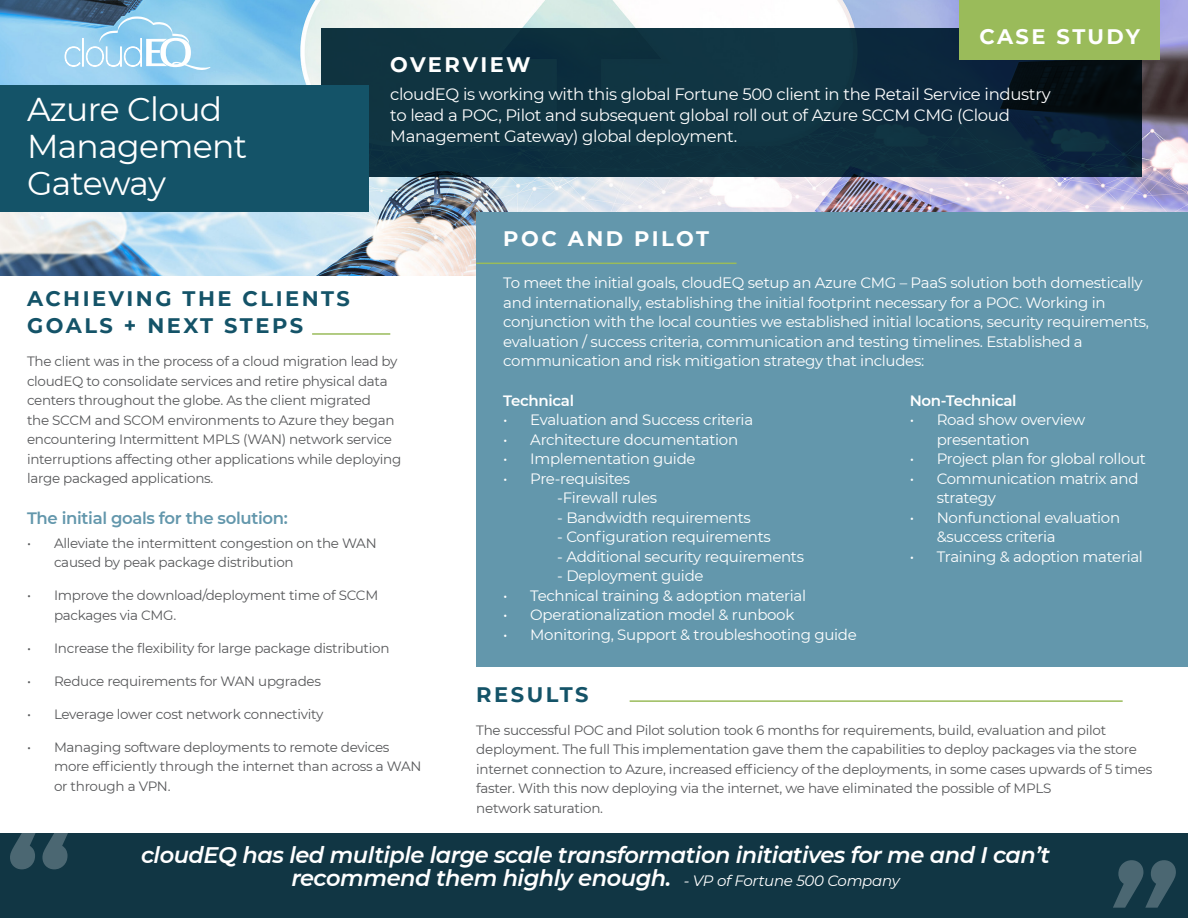
<style>
.page{position:relative;width:1188px;height:918px;background:#fff}
.page>*{position:absolute;margin:0;border:0;box-sizing:border-box;transform-origin:0 0}
.t1{font:italic 600 153.15px "Montserrat";color:#fff}
.t2{font:33px/36.6px "Montserrat";letter-spacing:-.02em;color:#fff}
.t3{font:italic 600 22.5px/22.5px "Montserrat";letter-spacing:-.02em;color:#fff;text-align:center}
.t4{font:700 21px/27px "Montserrat";letter-spacing:.12em;color:#145368}
.t5{font:700 21px "Montserrat";letter-spacing:.115em;color:#fff}
.t6{font:16.5px/21px "Montserrat";letter-spacing:-.02em;color:#fff}
.t7{font:600 16.5px "Montserrat";letter-spacing:-.02em;color:#6397ac}
.t8{font:15px/19.5px "Montserrat";letter-spacing:-.02em;color:#fff}
.t9{font:600 15px "Montserrat";letter-spacing:-.02em;color:#fff}
.t10{font:13.5px/19.5px "Montserrat";letter-spacing:-.02em;color:#57585a}
.s1{font-weight:400;font-size:15px}
</style>
<div class="page">
<img style="left:0;top:0;width:1188px;height:275px">
<div style="left:321px;top:28px;width:821px;height:148px;background:#113644"></div>
<div style="left:0;top:85px;width:369px;height:127px;background:#145368"></div>
<hr style="left:312px;top:333px;width:78px;height:2px;background:#9abb5a">
<hr style="left:630px;top:700px;width:493px;height:2px;background:#9abb5a">
<svg style="left:65px;top:17px;width:145px;height:53px;background:#a0d1ec"></svg>
<div style="left:959px;top:1px;width:201px;height:59px;background:#9abb5a"></div>
<div style="left:476px;top:212px;width:712px;height:454px;background:#6397ac"></div>
<hr style="left:476px;top:263px;width:261px;height:1px;background:#9abb5a">
<div style="left:0;top:833px;width:1188px;height:85px;background:#113644"></div>
<p class="t2" style="left:27px;top:90px;width:222px">Azure Cloud<br>Management<br>Gateway</p>
<p class="t5" style="left:979px;top:22px;width:162px">CASE STUDY</p>
<p class="t5" style="left:390px;top:49px;width:142px">OVERVIEW</p>
<p class="t6" style="left:390px;top:83px;width:662px">cloudEQ is working with this global Fortune 500 client in the Retail Service industry to lead a POC, Pilot and subsequent global roll out of Azure SCCM CMG (Cloud<br>Management Gateway) global deployment.</p>
<p class="t4" style="left:27px;top:284px;width:325px">ACHIEVING THE CLIENTS<br>GOALS + NEXT STEPS</p>
<p class="t10" style="left:27px;top:351px;width:376px">The client was in the process of a cloud migration lead by cloudEQ to consolidate services and retire physical data centers throughout the globe. As the client migrated<br>the SCCM and SCOM environments to Azure they began encountering Intermittent MPLS (WAN) network service interruptions affecting other applications while deploying large packaged applications.</p>
<p class="t7" style="left:27px;top:506px;width:262px">The initial goals for the solution:</p>
<p class="t10" style="left:54px;top:533px;width:324px;text-indent:-27px">• Alleviate the intermittent congestion on the WAN caused by peak package distribution</p>
<p class="t10" style="left:54px;top:585px;width:326px;text-indent:-27px">• Improve the download/deployment time of SCCM packages via CMG.</p>
<p class="t10" style="left:27px;top:638px;width:364px">• Increase the flexibility for large package distribution</p>
<p class="t10" style="left:27px;top:671px;width:296px">• Reduce requirements for WAN upgrades</p>
<p class="t10" style="left:27px;top:704px;width:298px">• Leverage lower cost network connectivity</p>
<p class="t10" style="left:54px;top:737px;width:369px;text-indent:-27px">• Managing software deployments to remote devices more efficiently through the internet than across a WAN or through a VPN.</p>
<p class="t5" style="left:503px;top:224px;width:207px">POC AND PILOT</p>
<p class="t8" style="left:503px;top:273px;width:647px">To meet the initial goals, cloudEQ setup an Azure CMG – PaaS solution both domestically and internationally, establishing the initial footprint necessary for a POC. Working in conjunction with the local counties we established initial locations, security requirements, evaluation / success criteria, communication and testing timelines. Established a communication and risk mitigation strategy that includes:</p>
<p class="t9" style="left:503px;top:390px;width:72px">Technical</p>
<p class="t8" style="left:503px;top:410px;width:251px">• Evaluation and Success criteria</p>
<p class="t8" style="left:503px;top:429px;width:236px">• Architecture documentation</p>
<p class="t8" style="left:503px;top:449px;width:194px">• Implementation guide</p>
<p class="t8" style="left:503px;top:468px;width:129px">• Pre-requisites</p>
<p class="t8" style="left:557px;top:488px;width:101px">-Firewall rules</p>
<p class="t8" style="left:557px;top:507px;width:195px">- Bandwidth requirements</p>
<p class="t8" style="left:557px;top:527px;width:215px">- Configuration requirements</p>
<p class="t8" style="left:557px;top:546px;width:248px">- Additional security requirements</p>
<p class="t8" style="left:557px;top:566px;width:148px">- Deployment guide</p>
<p class="t8" style="left:503px;top:585px;width:304px">• Technical training &amp; adoption material</p>
<p class="t8" style="left:503px;top:605px;width:293px">• Operationalization model &amp; runbook</p>
<p class="t8" style="left:503px;top:624px;width:355px">• Monitoring, Support &amp; troubleshooting guide</p>
<p class="t9" style="left:910px;top:390px;width:108px">Non-Technical</p>
<p class="t8" style="left:937px;top:410px;width:150px;text-indent:-27px">• Road show overview presentation</p>
<p class="t8" style="left:910px;top:449px;width:238px">• Project plan for global rollout</p>
<p class="t8" style="left:937px;top:468px;width:203px;text-indent:-27px">• Communication matrix and strategy</p>
<p class="t8" style="left:937px;top:507px;width:185px;text-indent:-27px">• Nonfunctional evaluation &amp;success criteria</p>
<p class="t8" style="left:910px;top:546px;width:235px">• Training &amp; adoption material</p>
<p class="t4" style="left:476px;top:680px;width:114px">RESULTS</p>
<p class="t10" style="left:476px;top:720px;width:678px">The successful POC and Pilot solution took 6 months for requirements, build, evaluation and pilot deployment. The full This implementation gave them the capabilities to deploy packages via the store internet connection to Azure, increased efficiency of the deployments, in some cases upwards of 5 times faster. With this now deploying via the internet, we have eliminated the possible of MPLS<br>network saturation.</p>
<h1 class="t1" style="left:-4px;top:773px;width:71px">“</h1>
<p class="t3" style="left:141px;top:843px;width:910px">cloudEQ has led multiple large scale transformation initiatives for me and I can’t recommend them highly enough. <span class="s1">- VP of Fortune 500 Company</span></p>
<h1 class="t1" style="left:1190px;top:957px;width:71px;rotate:-180deg">“</h1>
</div>
